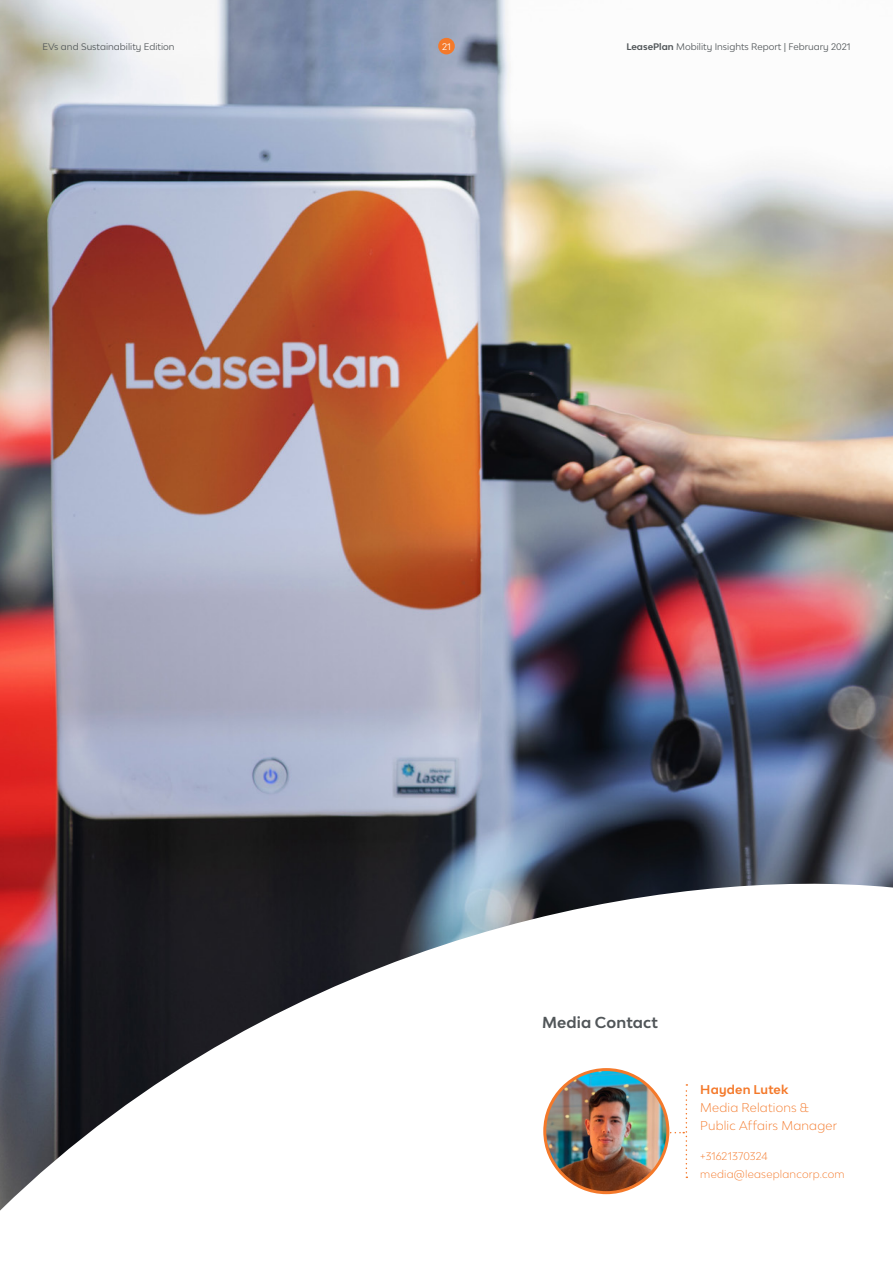
<style>
.page{position:relative;width:893px;height:1263px;background:#fff}
.page>*{position:absolute;margin:0;border:0;box-sizing:border-box;transform-origin:0 0}
.t1{font:700 15px "Lease Plan";letter-spacing:.005em;color:#515659}
.Body_copy{font:300 12px/18px "Lease Plan";letter-spacing:.015em;color:#f4792a}
.Body_copy-2{font:300 10.5px/18px "Lease Plan";letter-spacing:.015em;color:#f4792a}
.Headnotes{font:9px "Lease Plan";color:#515659}
.t2{font:9px "Lease Plan";color:#fff}
.s1{font-weight:700}
</style>
<div class="page">
<img style="left:0;top:0;width:893px;height:1210px">
<svg style="left:647px;top:1084px;width:40px;height:94px"></svg>
<img style="left:545px;top:1069px;width:123px;height:124px;border-radius:62px">
<div style="left:543px;top:1068px;width:126px;height:126px;border:3px solid #f4792a;border-radius:50%"></div>
<div style="left:438px;top:38px;width:17px;height:16px;background:#f4792a;border-radius:50%"></div>
<p class="Headnotes" style="left:43px;top:40px;width:134px">EVs and Sustainability Edition</p>
<p class="t2" style="left:442px;top:40px;width:10px">21</p>
<p class="Headnotes" style="left:626px;top:40px;width:226px"><span class="s1">LeasePlan</span> Mobility Insights Report | February 2021</p>
<p class="t1" style="left:542px;top:1012px;width:118px">Media Contact</p>
<p class="Body_copy" style="left:700px;top:1080px;width:138px"><span class="s1">Hayden Lutek<br></span>Media Relations &amp;<br>Public Affairs Manager</p>
<p class="Body_copy-2" style="left:700px;top:1147px;width:146px">+31621370324 media@leaseplancorp.com</p>
</div>
